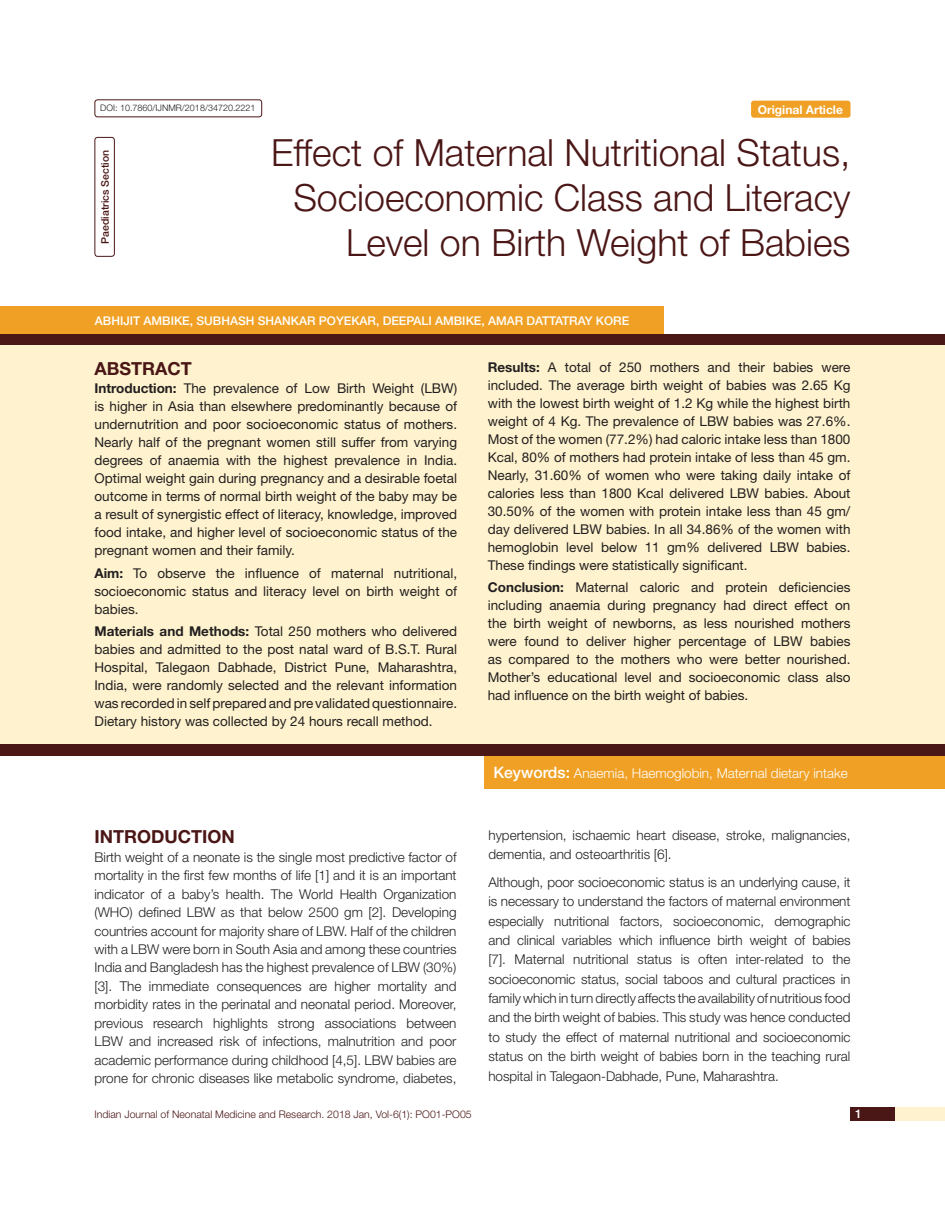
<style>
.page{position:relative;width:945px;height:1215px;background:#fff}
.page>*{position:absolute;margin:0;border:0;box-sizing:border-box;transform-origin:0 0}
.t1{font:300 37.5px/45px "Helvetica Neue";color:#4b1616;text-align:right}
.Heading{font:700 18px "Helvetica Neue";color:#4b1616}
.Abstract_head{font:700 18px "Helvetica Neue";color:#4b1616}
.Abstract_text{font:13.5px/18px "Helvetica Neue";color:#231f20;text-align:justify}
.Body_text{font:300 13.5px/18.5px "Helvetica Neue";color:#231f20;text-align:justify}
.Key_words{font:300 13.5px "Helvetica Neue";color:#fff}
.Author{font:500 12px "Helvetica Neue";color:#fff}
.t2{font:700 12px "Helvetica Neue";color:#fff}
.t3{font:300 10.5px "Helvetica Neue";color:#4b1616}
.t4{font:500 10.5px "Helvetica Neue";color:#4b1616}
.t5{font:300 9px "Helvetica Neue";color:#231f20}
.s1{font-weight:700}
.s2{font-weight:500;font-size:15.75px}
</style>
<div class="page">
<div style="left:94px;top:99px;width:168px;height:18px;border:1px solid #4b1616;border-radius:3px"></div>
<div style="left:751px;top:101px;width:100px;height:17px;background:#f0a125;border-radius:3px"></div>
<div style="left:894px;top:1107px;width:51px;height:13px;background:#fef3ce"></div>
<div style="left:850px;top:1107px;width:45px;height:13px;background:#4b1616"></div>
<div style="left:94px;top:137px;width:21px;height:120px;border:1px solid #4b1616;border-radius:3px"></div>
<div style="left:485px;top:756px;width:460px;height:33px;background:#f0a125"></div>
<div style="left:0;top:334px;width:945px;height:12px;background:#4b1616"></div>
<div style="left:0;top:345px;width:945px;height:400px;background:#fef3ce"></div>
<div style="left:0;top:744px;width:945px;height:12px;background:#4b1616"></div>
<div style="left:0;top:306px;width:664px;height:27px;background:#f0a125"></div>
<p class="t5" style="left:100px;top:103px;width:157px">DOI: 10.7860/IJNMR/2018/34720.2221</p>
<p class="t2" style="left:758px;top:102px;width:87px">Original Article</p>
<p class="t4" style="left:99px;top:244px;width:96px;rotate:-90deg">PAEDIATRICS SECTION</p>
<p class="t1" style="left:271px;top:130px;width:581px">Effect of Maternal Nutritional Status,<br>Socioeconomic Class and Literacy<br>Level on Birth Weight of Babies</p>
<p class="Author" style="left:95px;top:313px;width:536px">ABHIJIT AMBIKE, SUBHASH SHANKAR POYEKAR, DEEPALI AMBIKE, AMAR DATTATRAY KORE</p>
<p class="Abstract_head" style="left:94px;top:358px;width:99px">ABSTRACT</p>
<p class="Abstract_text" style="left:94px;top:379px;width:364px"><span class="s1">Introduction:</span> The prevalence of Low Birth Weight (LBW) is higher in Asia than elsewhere predominantly because of undernutrition and poor socioeconomic status of mothers.<br>Nearly half of the pregnant women still suffer from varying degrees of anaemia with the highest prevalence in India.<br>Optimal weight gain during pregnancy and a desirable foetal outcome in terms of normal birth weight of the baby may be a result of synergistic effect of literacy, knowledge, improved food intake, and higher level of socioeconomic status of the pregnant women and their family.</p>
<p class="Abstract_text" style="left:94px;top:564px;width:364px"><span class="s1">Aim:</span> To observe the influence of maternal nutritional, socioeconomic status and literacy level on birth weight of babies.</p>
<p class="Abstract_text" style="left:94px;top:622px;width:364px"><span class="s1">Materials and Methods:</span> Total 250 mothers who delivered babies and admitted to the post natal ward of B.S.T. Rural Hospital, Talegaon Dabhade, District Pune, Maharashtra, India, were randomly selected and the relevant information was recorded in self prepared and pre validated questionnaire.<br>Dietary history was collected by 24 hours recall method.</p>
<p class="Abstract_text" style="left:488px;top:358px;width:364px"><span class="s1">Results:</span> A total of 250 mothers and their babies were included. The average birth weight of babies was 2.65 Kg with the lowest birth weight of 1.2 Kg while the highest birth weight of 4 Kg. The prevalence of LBW babies was 27.6%.<br>Most of the women (77.2%) had caloric intake less than 1800<br>Kcal, 80% of mothers had protein intake of less than 45 gm.<br>Nearly, 31.60% of women who were taking daily intake of calories less than 1800 Kcal delivered LBW babies. About 30.50% of the women with protein intake less than 45 gm/ day delivered LBW babies. In all 34.86% of the women with hemoglobin level below 11 gm% delivered LBW babies.<br>These findings were statistically significant.</p>
<p class="Abstract_text" style="left:488px;top:578px;width:364px"><span class="s1">Conclusion:</span> Maternal caloric and protein deficiencies including anaemia during pregnancy had direct effect on the birth weight of newborns, as less nourished mothers were found to deliver higher percentage of LBW babies as compared to the mothers who were better nourished.<br>Mother’s educational level and socioeconomic class also had influence on the birth weight of babies.</p>
<p class="Key_words" style="left:493px;top:765px;width:356px"><span class="s2">KEYWORDS:</span> Anaemia, Haemoglobin, Maternal dietary intake</p>
<p class="Heading" style="left:94px;top:826px;width:33px">Intro</p>
<p class="Heading" style="left:151px;top:826px;width:39px">ductio</p>
<p class="Heading" style="left:221px;top:826px;width:15px">n</p>
<p class="Body_text" style="left:94px;top:847px;width:364px">Birth weight of a neonate is the single most predictive factor of mortality in the first few months of life [1] and it is an important indicator of a baby’s health. The World Health Organization (WHO) defined LBW as that below 2500 gm [2]. Developing countries account for majority share of LBW. Half of the children with a LBW were born in South Asia and among these countries India and Bangladesh has the highest prevalence of LBW (30%) [3]. The immediate consequences are higher mortality and morbidity rates in the perinatal and neonatal period. Moreover, previous research highlights strong associations between LBW and increased risk of infections, malnutrition and poor academic performance during childhood [4,5]. LBW babies are prone for chronic diseases like metabolic syndrome, diabetes,</p>
<p class="t3" style="left:94px;top:1108px;width:379px">Indian Journal of Neonatal Medicine and Research. 2018 Jan, Vol-6(1): PO01-PO05</p>
<p class="Body_text" style="left:488px;top:825px;width:364px;line-height:19.4px">hypertension, ischaemic heart disease, stroke, malignancies, dementia, and osteoarthritis [6].</p>
<p class="Body_text" style="left:488px;top:872px;width:364px;line-height:19.4px">Although, poor socioeconomic status is an underlying cause, it is necessary to understand the factors of maternal environment especially nutritional factors, socioeconomic, demographic and clinical variables which influence birth weight of babies [7]. Maternal nutritional status is often inter-related to the socioeconomic status, social taboos and cultural practices in family which in turn directly affects the availability of nutritious food and the birth weight of babies. This study was hence conducted to study the effect of maternal nutritional and socioeconomic status on the birth weight of babies born in the teaching rural hospital in Talegaon-Dabhade, Pune, Maharashtra.</p>
<p class="Author" style="left:855px;top:1107px;width:8px">1</p>
</div>
